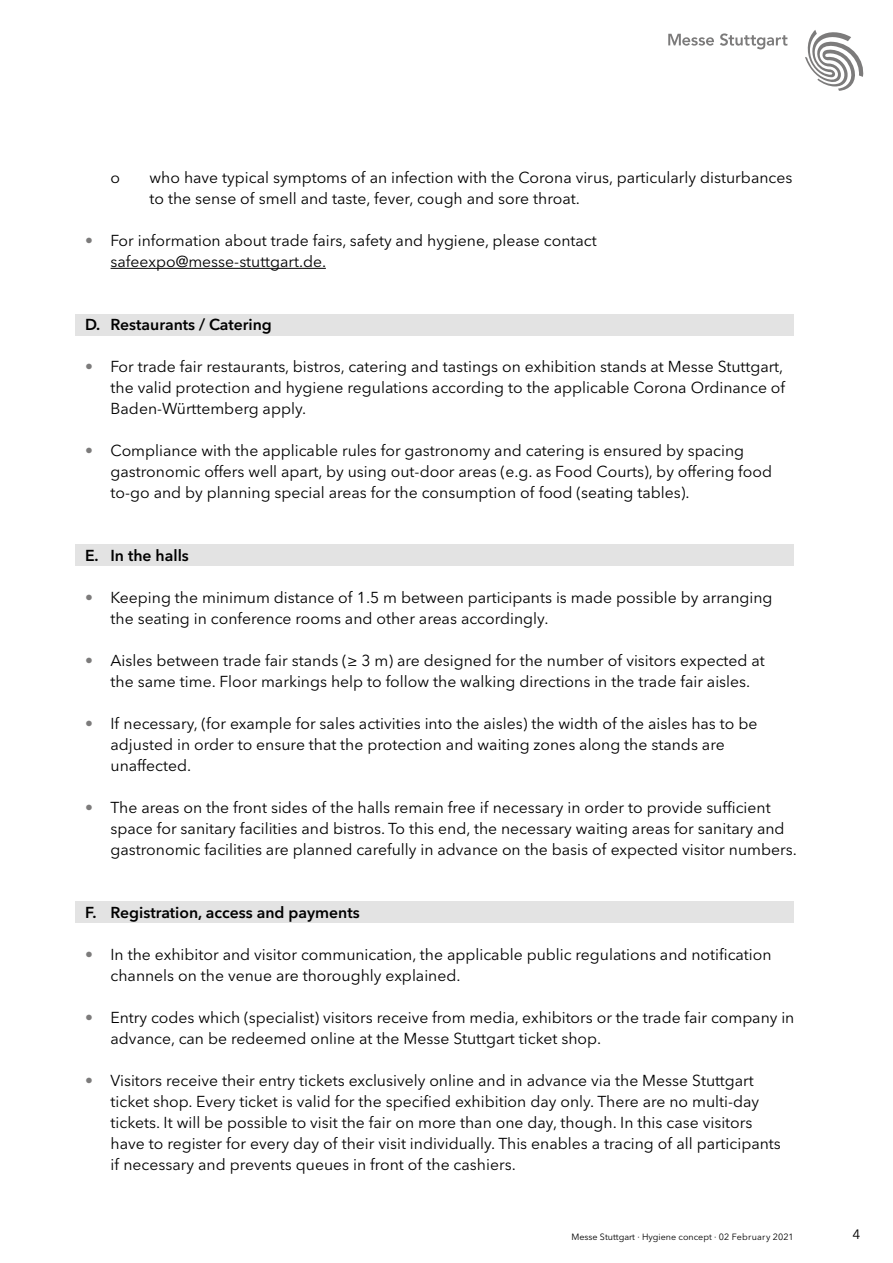
<style>
.page{position:relative;width:893px;height:1263px;background:#fff}
.page>*{position:absolute;margin:0;border:0;box-sizing:border-box;transform-origin:0 0}
.t1{font:15.75px/21px "Avenir Next LT Pro";color:#000}
.t2{font:600 15.75px "Avenir Next LT Pro";color:#000}
.t3{font:13.5px "Avenir Next LT Pro";color:#000}
.t4{font:9px "Avenir Next LT Pro";color:#000}
.s1{color:#7c7b7b}
</style>
<div class="page">
<div style="left:75px;top:544px;width:719px;height:22px;background:#e3e3e3"></div>
<div style="left:75px;top:315px;width:719px;height:21px;background:#e3e3e3"></div>
<div style="left:75px;top:901px;width:719px;height:22px;background:#e3e3e3"></div>
<svg style="left:720px;top:33px;width:67px;height:16px"></svg>
<svg style="left:805px;top:30px;width:58px;height:61px"></svg>
<svg style="left:668px;top:34px;width:46px;height:12px"></svg>
<hr style="left:111px;top:268px;width:215px;height:1px;background:#000">
<p class="t1" style="left:111px;top:167px;width:11px">o</p>
<p class="t1" style="left:150px;top:167px;width:644px">who have typical symptoms of an infection with the Corona virus, particularly disturbances to the sense of smell and taste, fever, cough and sore throat.</p>
<p class="t1" style="left:111px;top:230px;width:488px;text-indent:-26px"><span class="s1">•</span> For information about trade fairs, safety and hygiene, please contact safeexpo@messe-stuttgart.de.</p>
<p class="t2" style="left:85px;top:315px;width:188px">D. Restaurants / Catering</p>
<p class="t1" style="left:111px;top:356px;width:676px;text-align:justify;text-indent:-25px"><span class="s1">•</span> For trade fair restaurants, bistros, catering and tastings on exhibition stands at Messe Stuttgart, the valid protection and hygiene regulations according to the applicable Corona Ordinance of Baden-Württemberg apply.</p>
<p class="t1" style="left:111px;top:440px;width:663px;text-indent:-25px"><span class="s1">•</span> Compliance with the applicable rules for gastronomy and catering is ensured by spacing gastronomic offers well apart, by using out-door areas (e.g. as Food Courts), by offering food</p>
<p class="t1" style="left:111px;top:482px;width:581px">to-go and by planning special areas for the consumption of food (seating tables).</p>
<p class="t2" style="left:85px;top:546px;width:105px">E. In the halls</p>
<p class="t1" style="left:111px;top:587px;width:663px;text-indent:-26px"><span class="s1">•</span> Keeping the minimum distance of 1.5 m between participants is made possible by arranging the seating in conference rooms and other areas accordingly.</p>
<p class="t1" style="left:111px;top:650px;width:656px;text-indent:-25px"><span class="s1">•</span> Aisles between trade fair stands (≥ 3 m) are designed for the number of visitors expected at the same time. Floor markings help to follow the walking directions in the trade fair aisles.</p>
<p class="t1" style="left:111px;top:713px;width:648px;text-indent:-25px"><span class="s1">•</span> If necessary, (for example for sales activities into the aisles) the width of the aisles has to be adjusted in order to ensure that the protection and waiting zones along the stands are unaffected.</p>
<p class="t1" style="left:111px;top:797px;width:688px;text-indent:-25px"><span class="s1">•</span> The areas on the front sides of the halls remain free if necessary in order to provide sufficient space for sanitary facilities and bistros. To this end, the necessary waiting areas for sanitary and gastronomic facilities are planned carefully in advance on the basis of expected visitor numbers.</p>
<p class="t2" style="left:85px;top:903px;width:276px">F. Registration, access and payments</p>
<p class="t1" style="left:111px;top:944px;width:662px;text-indent:-25px"><span class="s1">•</span> In the exhibitor and visitor communication, the applicable public regulations and notification channels on the venue are thoroughly explained.</p>
<p class="t1" style="left:111px;top:1007px;width:685px;text-indent:-25px"><span class="s1">•</span> Entry codes which (specialist) visitors receive from media, exhibitors or the trade fair company in advance, can be redeemed online at the Messe Stuttgart ticket shop.</p>
<p class="t1" style="left:111px;top:1070px;width:672px;text-indent:-25px"><span class="s1">•</span> Visitors receive their entry tickets exclusively online and in advance via the Messe Stuttgart ticket shop. Every ticket is valid for the specified exhibition day only. There are no multi-day tickets. It will be possible to visit the fair on more than one day, though. In this case visitors have to register for every day of their visit individually. This enables a tracing of all participants if necessary and prevents queues in front of the cashiers.</p>
<p class="t4" style="left:571px;top:1231px;width:224px">Messe Stuttgart · Hygiene concept · 02 February 2021</p>
<p class="t3" style="left:853px;top:1226px;width:9px">4</p>
</div>
